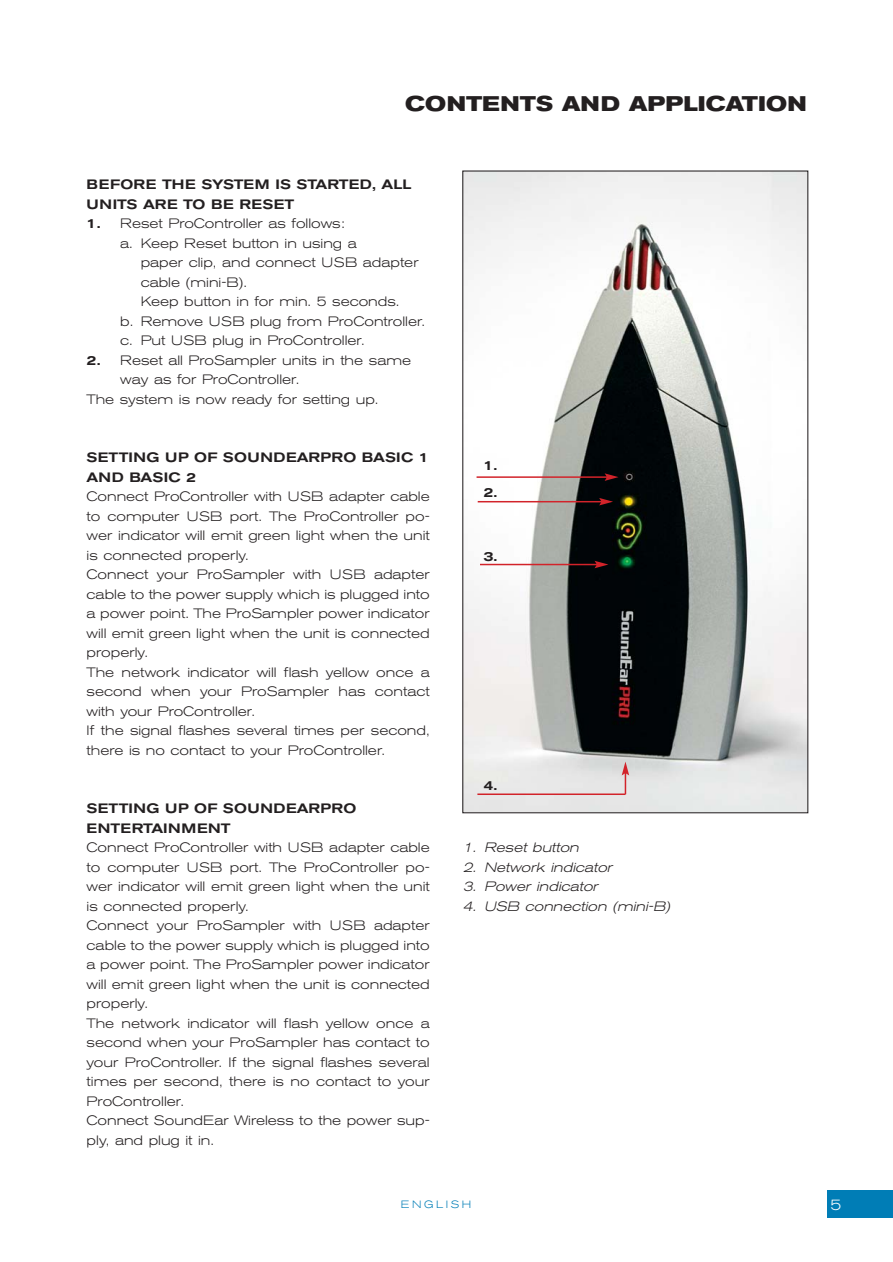
<style>
.page{position:relative;width:893px;height:1262px;background:#fff}
.page>*{position:absolute;margin:0;border:0;box-sizing:border-box;transform-origin:0 0}
.t1{font:700 expanded 21px "Akzidenz Grotesk BE";color:#231f20}
.t2{font:300 expanded 15px "Akzidenz Grotesk BE";color:#fff}
.t3{font:300 expanded 13.5px/19.5px "Akzidenz Grotesk BE";color:#231f20}
.t4{font:500 expanded 13.5px/19.5px "Akzidenz Grotesk BE";letter-spacing:.02em;color:#231f20}
.t5{font:italic 300 expanded 13.5px "Akzidenz Grotesk BE";color:#231f20}
.t6{font:500 expanded 13.5px/19.5px "Akzidenz Grotesk BE";color:#231f20}
.t7{font:300 expanded 10.5px "Akzidenz Grotesk BE";letter-spacing:.24em;color:#007db6}
.s1{font-weight:500}
</style>
<div class="page">
<img style="left:464px;top:172px;width:342px;height:639px">
<div style="left:827px;top:1189px;width:65px;height:28px;background:#007db6"></div>
<hr style="left:476px;top:476px;width:131px;height:2px;background:#d2232a">
<svg style="left:604px;top:473px;width:14px;height:8px"></svg>
<hr style="left:477px;top:501px;width:124px;height:1px;background:#d2232a">
<svg style="left:599px;top:498px;width:14px;height:7px"></svg>
<hr style="left:480px;top:564px;width:117px;height:1px;background:#d2232a">
<svg style="left:594px;top:561px;width:14px;height:7px"></svg>
<hr style="left:624px;top:773px;width:2px;height:21px;background:#d2232a">
<svg style="left:621px;top:761px;width:8px;height:14px"></svg>
<hr style="left:477px;top:793px;width:148px;height:2px;background:#d2232a">
<h1 class="t1" style="left:405px;top:96px;width:403px">CONTENTS AND APPLICATION</h1>
<p class="t6" style="left:87px;top:176px;width:326px">BEFORE THE SYSTEM IS STARTED, ALL<br>UNITS ARE TO BE RESET</p>
<p class="t3" style="left:87px;top:215px;width:260px"><span class="s1">1.</span> Reset ProController as follows:</p>
<p class="t3" style="left:120px;top:234px;width:238px">a. Keep Reset button in using a</p>
<p class="t3" style="left:141px;top:254px;width:279px">paper clip, and connect USB adapter</p>
<p class="t3" style="left:141px;top:273px;width:108px">cable (mini-B).</p>
<p class="t3" style="left:141px;top:293px;width:260px">Keep button in for min. 5 seconds.</p>
<p class="t3" style="left:120px;top:312px;width:306px">b. Remove USB plug from ProController.</p>
<p class="t3" style="left:120px;top:332px;width:246px">c. Put USB plug in ProController.</p>
<p class="t3" style="left:87px;top:351px;width:326px"><span class="s1">2.</span> Reset all ProSampler units in the same</p>
<p class="t3" style="left:120px;top:371px;width:180px">way as for ProController.</p>
<p class="t3" style="left:87px;top:390px;width:293px">The system is now ready for setting up.</p>
<p class="t4" style="left:87px;top:449px;width:343px">SETTING UP OF SOUNDEARPRO BASIC 1<br>AND BASIC 2</p>
<p class="t3" style="left:87px;top:488px;width:344px">Connect ProController with USB adapter cable to computer USB port. The ProController po&shy;wer indicator will emit green light when the unit is connected properly.<br>Connect your ProSampler with USB adapter cable to the power supply which is plugged into a power point. The ProSampler power indicator will emit green light when the unit is connected properly.<br>The network indicator will flash yellow once a second when your ProSampler has contact with your ProController.<br>If the signal flashes several times per second, there is no contact to your ProController.</p>
<p class="t4" style="left:87px;top:800px;width:271px">SETTING UP OF SOUNDEARPRO<br>ENTERTAINMENT</p>
<p class="t3" style="left:87px;top:839px;width:344px">Connect ProController with USB adapter cable to computer USB port. The ProController po&shy;wer indicator will emit green light when the unit is connected properly.<br>Connect your ProSampler with USB adapter cable to the power supply which is plugged into a power point. The ProSampler power indicator will emit green light when the unit is connected properly.<br>The network indicator will flash yellow once a second when your ProSampler has contact to your ProController. If the signal flashes several times per second, there is no contact to your ProController.<br>Connect SoundEar Wireless to the power sup&shy;ply, and plug it in.</p>
<p class="t4" style="left:483px;top:453px;width:16px;line-height:26.7px">1.<br>2.</p>
<p class="t4" style="left:483px;top:547px;width:16px">3.</p>
<p class="t4" style="left:483px;top:777px;width:16px">4.</p>
<p class="t5" style="left:463px;top:842px;width:120px">1. Reset button</p>
<p class="t5" style="left:463px;top:862px;width:154px">2. Network indicator</p>
<p class="t5" style="left:463px;top:881px;width:139px">3. Power indicator</p>
<p class="t5" style="left:463px;top:901px;width:211px">4. USB connection (mini-B)</p>
<p class="t7" style="left:400px;top:1201px;width:72px">ENGLISH</p>
<p class="t2" style="left:830px;top:1199px;width:12px">5</p>
</div>
